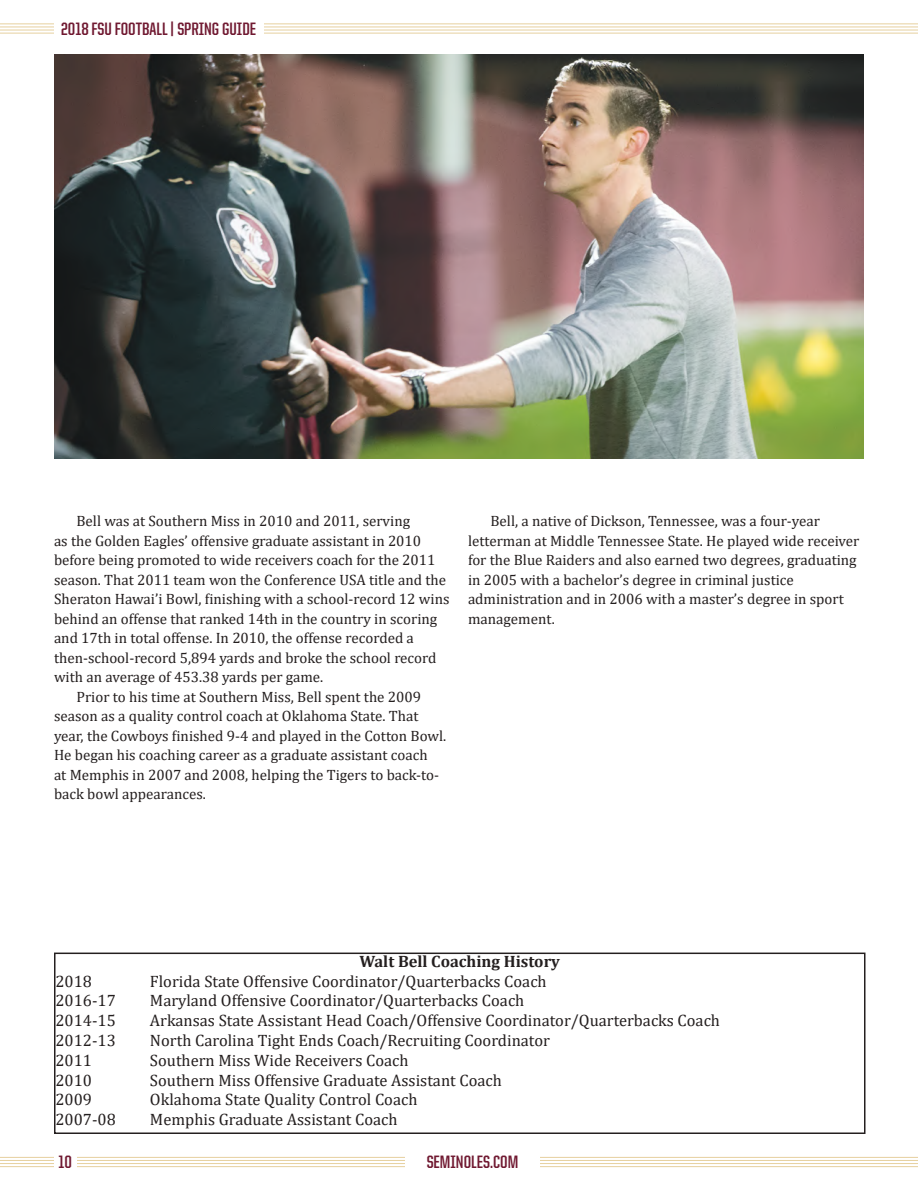
<style>
.page{position:relative;width:918px;height:1188px;background:#fff}
.page>*{position:absolute;margin:0;border:0;box-sizing:border-box;transform-origin:0 0}
.t1{font:700 18px "United Sans Cond";color:#701931}
.t2{font:16.5px "Cambria";color:#241f1f}
.t3{font:700 16.5px "Cambria";color:#241f1f}
.t4{font:15px/19.5px "Cambria";color:#241f1f}
</style>
<div class="page">
<hr style="left:0;top:23px;width:918px;height:1px;background:#e6d09e">
<hr style="left:0;top:27px;width:918px;height:1px;background:#e6d09e">
<hr style="left:0;top:30px;width:918px;height:1px;background:#e6d09e">
<hr style="left:0;top:33px;width:918px;height:1px;background:#e6d09e">
<hr style="left:0;top:1157px;width:918px;height:1px;background:#e6d09e">
<hr style="left:0;top:1160px;width:918px;height:1px;background:#e6d09e">
<hr style="left:0;top:1163px;width:918px;height:1px;background:#e6d09e">
<hr style="left:0;top:1166px;width:918px;height:1px;background:#e6d09e">
<div style="left:54px;top:10px;width:210px;height:37px;background:#fff"></div>
<div style="left:54px;top:1134px;width:23px;height:54px;background:#fff"></div>
<div style="left:405px;top:1134px;width:135px;height:54px;background:#fff"></div>
<div style="left:54px;top:953px;width:812px;height:181px;border:2px solid #241f1f"></div>
<img style="left:54px;top:54px;width:810px;height:405px">
<p class="t1" style="left:61px;top:20px;width:196px">2018 FSU FOOTBALL | SPRING GUIDE</p>
<p class="t4" style="left:76px;top:511px;width:335px">Bell was at Southern Miss in 2010 and 2011, serving</p>
<p class="t4" style="left:54px;top:531px;width:369px">as the Golden Eagles’ offensive graduate assistant in 2010</p>
<p class="t4" style="left:54px;top:550px;width:383px">before being promoted to wide receivers coach for the 2011</p>
<p class="t4" style="left:54px;top:570px;width:394px">season. That 2011 team won the Conference USA title and the</p>
<p class="t4" style="left:54px;top:589px;width:397px">Sheraton Hawai’i Bowl, finishing with a school-record 12 wins</p>
<p class="t4" style="left:54px;top:609px;width:385px">behind an offense that ranked 14th in the country in scoring</p>
<p class="t4" style="left:54px;top:628px;width:361px">and 17th in total offense. In 2010, the offense recorded a</p>
<p class="t4" style="left:54px;top:648px;width:384px">then-school-record 5,894 yards and broke the school record</p>
<p class="t4" style="left:54px;top:667px;width:271px">with an average of 453.38 yards per game.</p>
<p class="t4" style="left:76px;top:687px;width:346px">Prior to his time at Southern Miss, Bell spent the 2009</p>
<p class="t4" style="left:54px;top:706px;width:366px">season as a quality control coach at Oklahoma State. That</p>
<p class="t4" style="left:54px;top:726px;width:394px">year, the Cowboys finished 9-4 and played in the Cotton Bowl.</p>
<p class="t4" style="left:54px;top:745px;width:375px">He began his coaching career as a graduate assistant coach</p>
<p class="t4" style="left:54px;top:765px;width:387px">at Memphis in 2007 and 2008, helping the Tigers to back-to-</p>
<p class="t4" style="left:54px;top:784px;width:154px">back bowl appearances.</p>
<p class="t4" style="left:468px;top:511px;width:393px;text-indent:22px">Bell, a native of Dickson, Tennessee, was a four-year letterman at Middle Tennessee State. He played wide receiver for the Blue Raiders and also earned two degrees, graduating in 2005 with a bachelor’s degree in criminal justice administration and in 2006 with a master’s degree in sport management.</p>
<p class="t3" style="left:359px;top:950px;width:202px">Walt Bell Coaching History</p>
<p class="t2" style="left:55px;top:971px;width:38px">2018</p>
<p class="t2" style="left:150px;top:971px;width:398px">Florida State Offensive Coordinator/Quarterbacks Coach</p>
<p class="t2" style="left:55px;top:991px;width:62px">2016-17</p>
<p class="t2" style="left:150px;top:991px;width:376px">Maryland Offensive Coordinator/Quarterbacks Coach</p>
<p class="t2" style="left:55px;top:1011px;width:62px">2014-15</p>
<p class="t2" style="left:150px;top:1011px;width:572px">Arkansas State Assistant Head Coach/Offensive Coordinator/Quarterbacks Coach</p>
<p class="t2" style="left:55px;top:1031px;width:62px">2012-13</p>
<p class="t2" style="left:150px;top:1031px;width:402px">North Carolina Tight Ends Coach/Recruiting Coordinator</p>
<p class="t2" style="left:55px;top:1051px;width:38px">2011</p>
<p class="t2" style="left:150px;top:1051px;width:260px">Southern Miss Wide Receivers Coach</p>
<p class="t2" style="left:55px;top:1070px;width:38px">2010</p>
<p class="t2" style="left:150px;top:1070px;width:353px">Southern Miss Offensive Graduate Assistant Coach</p>
<p class="t2" style="left:55px;top:1090px;width:38px">2009</p>
<p class="t2" style="left:150px;top:1090px;width:269px">Oklahoma State Quality Control Coach</p>
<p class="t2" style="left:55px;top:1110px;width:62px">2007-08</p>
<p class="t2" style="left:150px;top:1110px;width:249px">Memphis Graduate Assistant Coach</p>
<p class="t1" style="left:59px;top:1152px;width:15px">10</p>
<p class="t1" style="left:427px;top:1152px;width:93px">SEMINOLES.COM</p>
</div>
